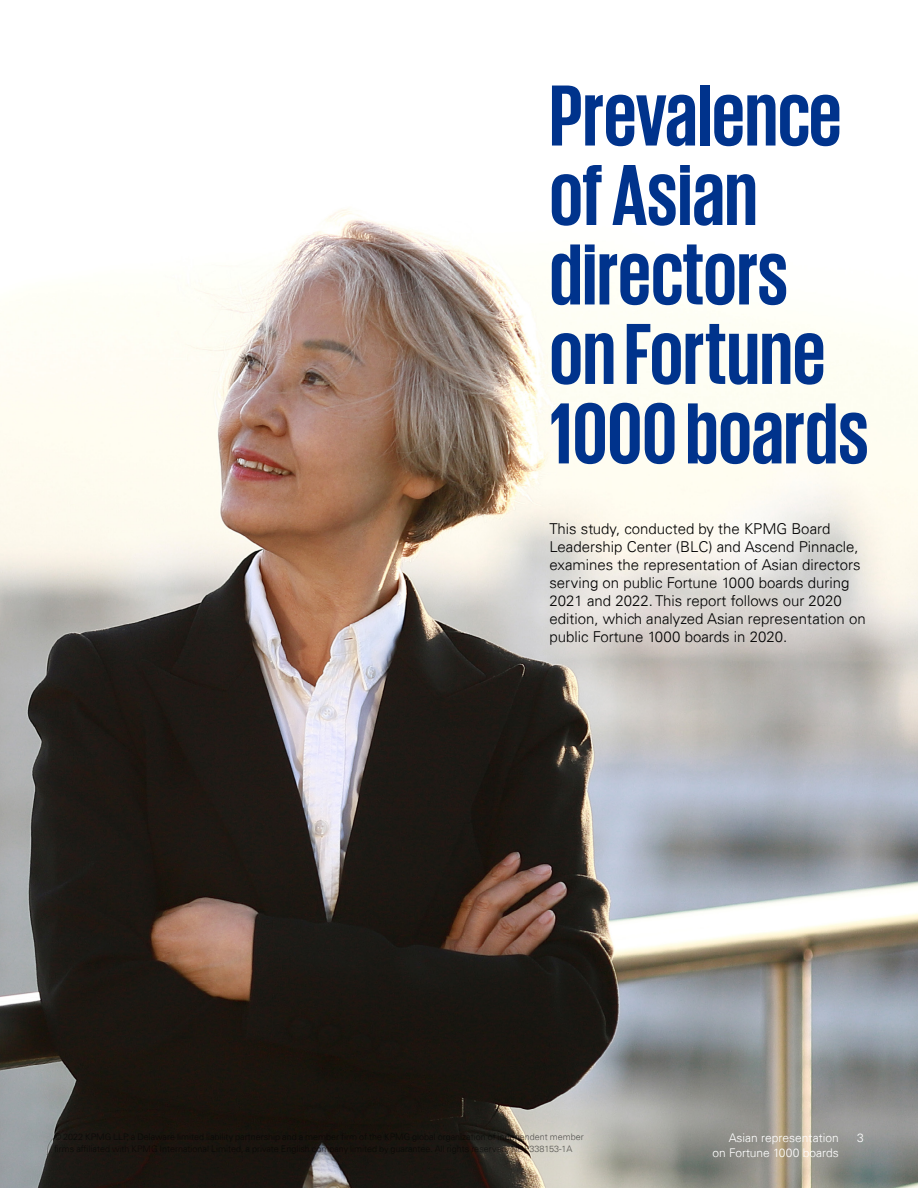
<style>
.page{position:relative;width:918px;height:1188px;background:#fff}
.page>*{position:absolute;margin:0;border:0;box-sizing:border-box;transform-origin:0 0}
.t1{font:700 88.5px/79.5px "KPMG";color:#00338c}
.t2{font:300 15px/18px "Univers 45";color:#000}
.t3{font:300 12px "Univers 45";color:#fff}
</style>
<div class="page">
<img style="left:0;top:208px;width:918px;height:980px">
<h1 class="t1" style="left:549px;top:73px;width:321px">Prevalence of Asian directors on Fortune<br>1000 boards</h1>
<p class="t2" style="left:549px;top:519px;width:318px">This study, conducted by the KPMG Board Leadership Center (BLC) and Ascend Pinnacle, examines the representation of Asian directors serving on public Fortune 1000 boards during 2021 and 2022. This report follows our 2020 edition, which analyzed Asian representation on public Fortune 1000 boards in 2020.</p>
<p class="t3" style="left:729px;top:1131px;width:112px">Asian representation</p>
<p class="t3" style="left:857px;top:1131px;width:8px">3</p>
<p class="t3" style="left:713px;top:1146px;width:128px">on Fortune 1000 boards</p>
</div>
